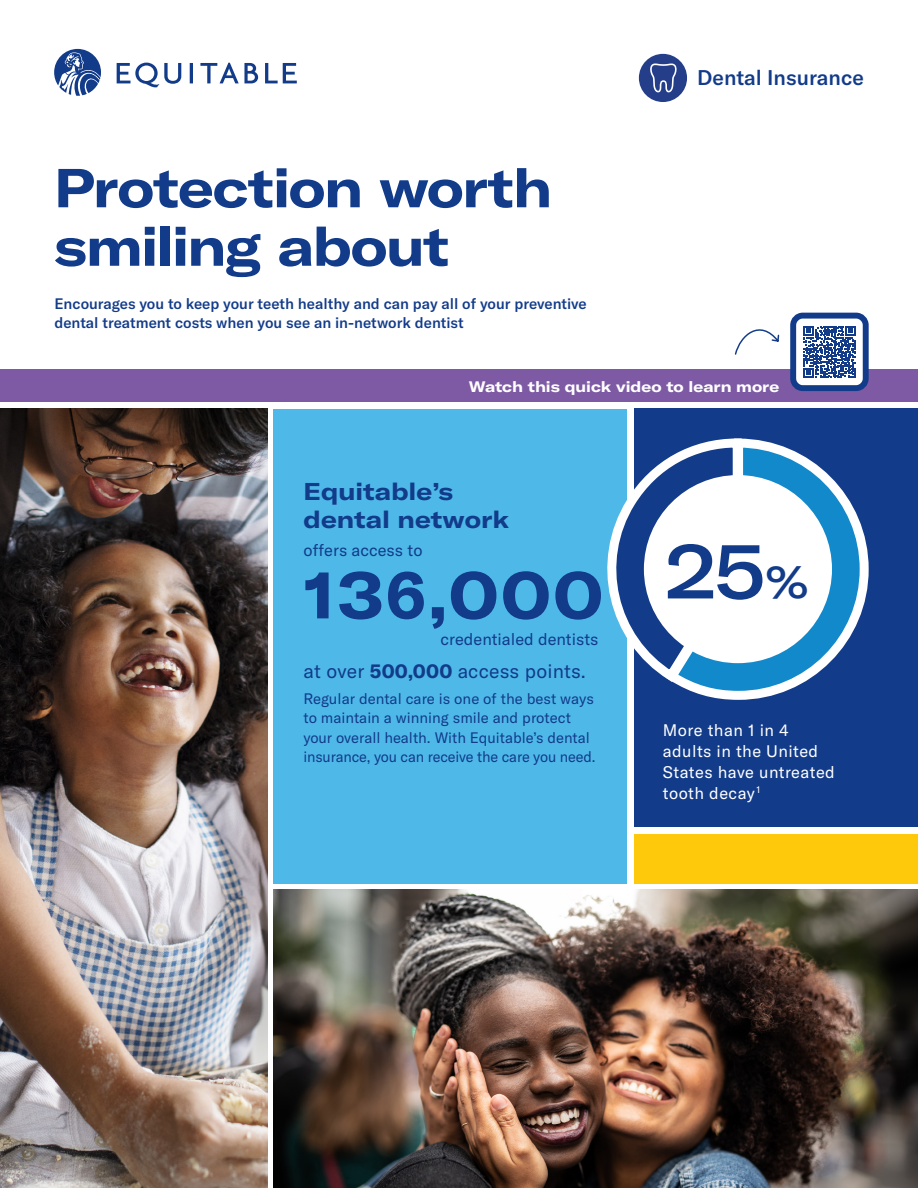
<style>
.page{position:relative;width:918px;height:1188px;background:#fff}
.page>*{position:absolute;margin:0;border:0;box-sizing:border-box;transform-origin:0 0}
.A_Head{font:500 expanded 76.5px "GT America";color:#123b8a}
.Identifier{font:700 expanded 66px "GT America";color:#123b8a}
.A_Head-2{font:700 expanded 54px/58.5px "GT America";letter-spacing:-.025em;color:#123b8a}
.Identifier-2{font:700 expanded 24px/28.5px "GT America";color:#123b8a}
.Identifier-3{font:500 21px "GT America";color:#123b8a}
.Callout_2{font:19.5px "GT America";letter-spacing:.01em;color:#123b8a}
.Callout_2-2{font:16.5px/21px "GT America";letter-spacing:.025em;color:#fff}
.Callout_2-3{font:16.5px "GT America";color:#123b8a}
.Identifier-4{font:16.5px "GT America";color:#123b8a}
.Callout_2-4{font:15px/19.5px "GT America";color:#123b8a}
.Intro_Copy{font:500 15px/19.5px "GT America";color:#123b8a}
.Disclosure{font:700 expanded 15px "GT America";color:#fff}
.s1{font-stretch:normal}
.s2{font-weight:700}
.s3{font-size:44.4px}
</style>
<div class="page">
<div style="left:273px;top:409px;width:354px;height:474px;background:#4eb9e9"></div>
<div style="left:634px;top:409px;width:284px;height:418px;background:#123b8a"></div>
<div style="left:0;top:369px;width:918px;height:33px;background:#7e5aa5"></div>
<div style="left:634px;top:834px;width:284px;height:49px;background:#fec80b"></div>
<img style="left:0;top:409px;width:267px;height:779px">
<img style="left:274px;top:890px;width:644px;height:298px">
<svg style="left:734px;top:329px;width:46px;height:26px"></svg>
<div style="left:793px;top:316px;width:73px;height:72px;background:#fff;border-radius:10px"></div>
<div style="left:790px;top:313px;width:79px;height:78px;border:6px solid #123b8a;border-radius:10px"></div>
<svg style="left:54px;top:49px;width:243px;height:47px"></svg>
<div style="left:639px;top:54px;width:48px;height:48px;background:#253e89;border-radius:50%"></div>
<svg style="left:650px;top:63px;width:27px;height:29px"></svg>
<svg style="left:607px;top:463px;width:53px;height:211px"></svg>
<svg style="left:660px;top:438px;width:209px;height:262px"></svg>
<div style="left:644px;top:475px;width:188px;height:188px;background:#fff;border-radius:50%"></div>
<svg style="left:804px;top:326px;width:51px;height:52px"></svg>
<p class="A_Head-2" style="left:54px;top:158px;width:500px">Protection worth smiling about</p>
<p class="Intro_Copy" style="left:54px;top:294px;width:534px">Encourages you to keep your teeth healthy and can pay all of your preventive dental treatment costs when you see an in-network dentist</p>
<p class="Identifier-3" style="left:697px;top:65px;width:168px">Dental Insurance</p>
<p class="Disclosure" style="left:469px;top:377px;width:312px">Watch this quick video to learn more</p>
<p class="Identifier-2" style="left:304px;top:477px;width:207px">Equitable’s dental network</p>
<p class="Identifier-4" style="left:304px;top:541px;width:120px">offers access to</p>
<p class="Identifier" style="left:304px;top:554px;width:301px">13<span class="s1">6</span>,000</p>
<p class="Callout_2-3" style="left:441px;top:629px;width:159px">credentialed dentists</p>
<p class="Callout_2" style="left:303px;top:659px;width:284px">at over <span class="s2">500,000</span> access points.</p>
<p class="Callout_2-4" style="left:303px;top:689px;width:294px">Regular dental care is one of the best ways to maintain a winning smile and protect your overall health. With Equitable’s dental insurance, you can receive the care you need.</p>
<p class="A_Head" style="left:665px;top:525px;width:144px">25<span class="s3">%</span></p>
<p class="Callout_2-2" style="left:663px;top:720px;width:173px">More than 1 in 4 adults in the United<br>States have untreated tooth decay<sup>1</sup></p>
</div>
